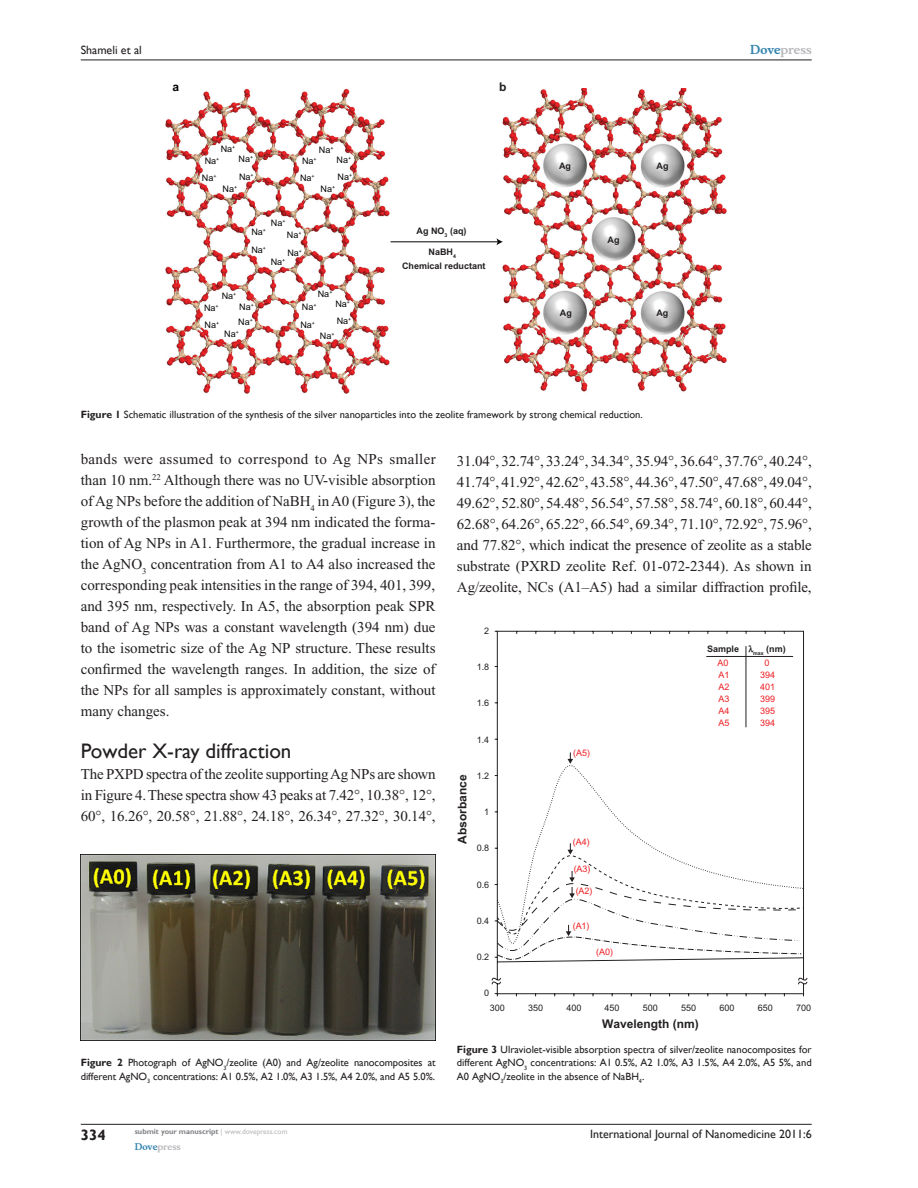
<style>
.page{position:relative;width:918px;height:1188px;background:#fff}
.page>*{position:absolute;margin:0;border:0;box-sizing:border-box;transform-origin:0 0}
.t1{font:21px "Gill Sans";color:#231f20}
.t2{font:15px/21px "Times New Roman";letter-spacing:-.01em;color:#231f20;text-align:justify}
.t3{font:700 15px "Gill Sans";color:#231f20}
.t4{font:12px "Gill Sans";color:#231f20}
.t5{font:700 12px "Arial";color:#231f20}
.t6{font:700 12px "Musee";color:#b8b9bc}
.t7{font:700 12px "Arial";color:#040503}
.t8{font:10.5px/13.5px "Gill Sans";color:#231f20}
.t9{font:9px/17.2px "Arial";color:#040503}
.t10{font:700 9px/13.8px "Arial";color:#231f20;text-align:center}
.t11{font:9px "Arial";color:#231f20}
.t12{font:9px/11.9px "Arial";color:#ee1e23;text-align:justify}
.t13{font:700 9px "Musee";color:#b8b9bc}
.t14{font:700 7.5px "Gill Sans";color:#808285}
.s1{font-weight:700}
.s2{color:#3485ae}
.s3{font-weight:400;color:#b8b9bc}
</style>
<div class="page">
<hr style="left:81px;top:1124px;width:731px;height:1px;background:#231f20">
<hr style="left:81px;top:60px;width:731px;height:1px;background:#231f20">
<img style="left:166px;top:89px;width:561px;height:304px">
<hr style="left:391px;top:241px;width:107px;height:1px;background:#040503">
<svg style="left:496px;top:238px;width:7px;height:7px"></svg>
<img style="left:81px;top:855px;width:355px;height:186px">
<svg style="left:491px;top:631px;width:317px;height:366px"></svg>
<svg style="left:496px;top:760px;width:308px;height:83px"></svg>
<svg style="left:568px;top:752px;width:5px;height:12px"></svg>
<svg style="left:496px;top:843px;width:308px;height:121px"></svg>
<hr style="left:746px;top:646px;width:1px;height:81px;background:#231f20">
<hr style="left:706px;top:656px;width:87px;height:1px;background:#231f20">
<svg style="left:748px;top:644px;width:5px;height:8px"></svg>
<p class="t4" style="left:81px;top:43px;width:63px">Shameli et al</p>
<p class="t7" style="left:172px;top:80px;width:8px">a</p>
<p class="t9" style="left:221px;top:141px;width:16px">Na<sup>+</sup></p>
<p class="t9" style="left:319px;top:141px;width:16px">Na<sup>+</sup></p>
<p class="t9" style="left:202px;top:152px;width:19px;text-align:center">Na<sup>+<br></sup>Na<sup>+</sup></p>
<p class="t9" style="left:239px;top:150px;width:16px">Na<sup>+</sup></p>
<p class="t9" style="left:302px;top:153px;width:16px">Na<sup>+</sup></p>
<p class="t9" style="left:239px;top:168px;width:16px">Na<sup>+</sup></p>
<p class="t9" style="left:300px;top:170px;width:16px">Na<sup>+</sup></p>
<p class="t9" style="left:337px;top:151px;width:17px">Na<sup>+<br></sup>Na<sup>+</sup></p>
<p class="t9" style="left:223px;top:181px;width:16px">Na<sup>+</sup></p>
<p class="t9" style="left:222px;top:287px;width:16px">Na<sup>+</sup></p>
<p class="t9" style="left:271px;top:214px;width:16px">Na<sup>+</sup></p>
<p class="t9" style="left:251px;top:224px;width:16px">Na<sup>+</sup></p>
<p class="t9" style="left:251px;top:241px;width:16px">Na<sup>+</sup></p>
<p class="t9" style="left:287px;top:226px;width:17px;line-height:17.9px">Na<sup>+<br></sup>Na<sup>+</sup></p>
<p class="t9" style="left:271px;top:254px;width:16px">Na<sup>+</sup></p>
<p class="t9" style="left:321px;top:180px;width:16px">Na<sup>+</sup></p>
<p class="t9" style="left:318px;top:285px;width:16px">Na<sup>+</sup></p>
<p class="t9" style="left:204px;top:299px;width:16px">Na<sup>+</sup></p>
<p class="t9" style="left:205px;top:316px;width:16px">Na<sup>+</sup></p>
<p class="t9" style="left:238px;top:299px;width:17px;line-height:15.1px">Na<sup>+<br></sup>Na<sup>+</sup></p>
<p class="t9" style="left:302px;top:298px;width:16px">Na<sup>+</sup></p>
<p class="t9" style="left:300px;top:316px;width:16px">Na<sup>+</sup></p>
<p class="t9" style="left:335px;top:296px;width:17px;line-height:16.5px">Na<sup>+<br></sup>Na<sup>+</sup></p>
<p class="t9" style="left:224px;top:325px;width:16px">Na<sup>+</sup></p>
<p class="t9" style="left:320px;top:327px;width:16px">Na<sup>+</sup></p>
<p class="t5" style="left:499px;top:80px;width:9px">b</p>
<p class="t10" style="left:417px;top:224px;width:51px">Ag NO<sub>3</sub> (aq)</p>
<p class="t10" style="left:402px;top:245px;width:85px">NaBH<sub>4<br></sub>Chemical reductant</p>
<p class="t10" style="left:559px;top:159px;width:13px">Ag</p>
<p class="t10" style="left:657px;top:159px;width:13px">Ag</p>
<p class="t10" style="left:608px;top:233px;width:13px">Ag</p>
<p class="t10" style="left:560px;top:306px;width:13px">Ag</p>
<p class="t10" style="left:656px;top:306px;width:13px">Ag</p>
<p class="t8" style="left:81px;top:408px;width:564px"><span class="s1">Figure 1</span> Schematic illustration of the synthesis of the silver nanoparticles into the zeolite framework by strong chemical reduction.</p>
<p class="t6" style="left:750px;top:43px;width:63px"><span class="s2">Dove</span>press</p>
<p class="t2" style="left:81px;top:449px;width:357px">bands were assumed to correspond to Ag NPs smaller than 10 nm.<sup>22</sup> Although there was no UV-visible absorption of Ag NPs before the addition of NaBH<sub>4</sub> in A0 (Figure 3), the growth of the plasmon peak at 394 nm indicated the forma&shy;tion of Ag NPs in A1. Furthermore, the gradual increase in the AgNO<sub>3</sub> concentration from A1 to A4 also increased the corresponding peak intensities in the range of 394, 401, 399, and 395 nm, respectively. In A5, the absorption peak SPR band of Ag NPs was a constant wavelength (394 nm) due to the isometric size of the Ag NP structure. These results confirmed the wavelength ranges. In addition, the size of the NPs for all samples is approximately constant, without many changes.</p>
<h1 class="t1" style="left:81px;top:739px;width:212px">Powder X-ray diffraction</h1>
<p class="t2" style="left:81px;top:764px;width:356px">The PXPD spectra of the zeolite supporting Ag NPs are shown in Figure 4. These spectra show 43 peaks at 7.42 , 10.38 , 12 , 60 , 16.26 , 20.58 , 21.88 , 24.18 , 26.34 , 27.32 , 30.14 ,</p>
<p class="t2" style="left:457px;top:451px;width:356px">31.04 , 32.74 , 33.24 , 34.34 , 35.94 , 36.64 , 37.76 , 40.24 , 41.74 , 41.92 , 42.62 , 43.58 , 44.36 , 47.50 , 47.68 , 49.04 , 49.62 , 52.80 , 54.48 , 56.54 , 57.58 , 58.74 , 60.18 , 60.44 , 62.68 , 64.26 , 65.22 , 66.54 , 69.34 , 71.10 , 72.92 , 75.96 , and 77.82 , which indicat the presence of zeolite as a stable substrate (PXRD zeolite Ref. 01-072-2344). As shown in Ag/zeolite, NCs (A1–A5) had a similar diffraction profile,</p>
<p class="t11" style="left:484px;top:626px;width:6px">2</p>
<p class="t11" style="left:477px;top:662px;width:14px">1.8</p>
<p class="t11" style="left:477px;top:698px;width:14px">1.6</p>
<p class="t11" style="left:477px;top:734px;width:14px">1.4</p>
<p class="t5" style="left:455px;top:844px;width:71px;rotate:-90deg">Absorbance</p>
<p class="t11" style="left:477px;top:771px;width:14px">1.2</p>
<p class="t11" style="left:484px;top:807px;width:6px">1</p>
<p class="t11" style="left:477px;top:843px;width:14px">0.8</p>
<p class="t11" style="left:477px;top:879px;width:14px">0.6</p>
<p class="t11" style="left:477px;top:916px;width:14px">0.4</p>
<p class="t11" style="left:477px;top:952px;width:14px">0.2</p>
<p class="t11" style="left:484px;top:988px;width:6px">0</p>
<p class="t12" style="left:573px;top:747px;width:18px">(A5)</p>
<p class="t12" style="left:573px;top:836px;width:18px">(A4)</p>
<p class="t12" style="left:574px;top:863px;width:18px">(A3)</p>
<p class="t12" style="left:576px;top:885px;width:18px">(A2)</p>
<p class="t12" style="left:573px;top:920px;width:18px">(A1)</p>
<p class="t12" style="left:596px;top:946px;width:18px">(A0)</p>
<p class="t10" style="left:707px;top:642px;width:33px">Sample</p>
<p class="t10" style="left:753px;top:642px;width:34px"><sub>max</sub> (nm)</p>
<p class="t12" style="left:718px;top:657px;width:13px">A0<br>A1<br>A2<br>A3<br>A4<br>A5</p>
<p class="t12" style="left:760px;top:657px;width:16px;text-align:center">0<br>394<br>401<br>399<br>395<br>394</p>
<p class="t8" style="left:81px;top:1056px;width:356px"><span class="s1">Figure 2</span> Photograph of AgNO<sub>3</sub>/zeolite (A0) and Ag/zeolite nanocomposites at different AgNO<sub>3</sub> concentrations: A1 0.5%, A2 1.0%, A3 1.5%, A4 2.0%, and A5 5.0%.</p>
<p class="t11" style="left:490px;top:1003px;width:16px">300</p>
<p class="t11" style="left:528px;top:1003px;width:16px">350</p>
<p class="t11" style="left:566px;top:1003px;width:16px">400</p>
<p class="t11" style="left:605px;top:1003px;width:16px">450</p>
<p class="t11" style="left:643px;top:1003px;width:16px">500</p>
<p class="t5" style="left:602px;top:1016px;width:98px">Wavelength (nm)</p>
<p class="t11" style="left:681px;top:1003px;width:16px">550</p>
<p class="t11" style="left:719px;top:1003px;width:16px">600</p>
<p class="t11" style="left:758px;top:1003px;width:16px">650</p>
<p class="t11" style="left:796px;top:1003px;width:16px">700</p>
<p class="t8" style="left:457px;top:1042px;width:356px;text-align:justify"><span class="s1">Figure 3</span> Ulraviolet-visible absorption spectra of silver/zeolite nanocomposites for different AgNO<sub>3</sub> concentrations: A1 0.5%, A2 1.0%, A3 1.5%, A4 2.0%, A5 5%, and A0 AgNO<sub>3</sub>/zeolite in the absence of NaBH <sub>4</sub>.</p>
<p class="t3" style="left:81px;top:1126px;width:26px">334</p>
<p class="t14" style="left:135px;top:1127px;width:154px">submit your manuscript <span class="s3">| www.dovepress.com</span></p>
<p class="t13" style="left:135px;top:1141px;width:48px"><span class="s2">Dove</span>press</p>
<p class="t4" style="left:590px;top:1127px;width:223px">International Journal of Nanomedicine 2011:6</p>
</div>
